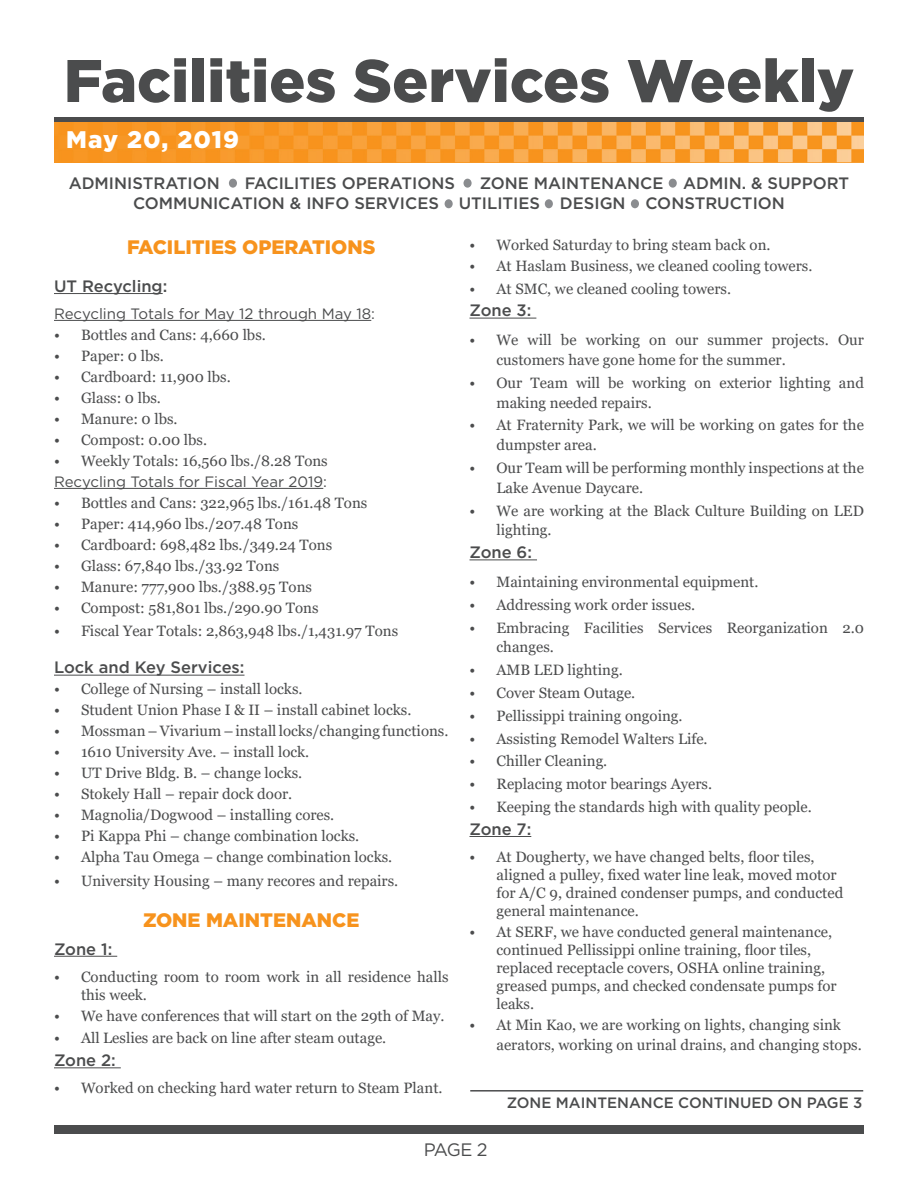
<style>
.page{position:relative;width:918px;height:1188px;background:#fff}
.page>*{position:absolute;margin:0;border:0;box-sizing:border-box;transform-origin:0 0}
.t1{font:900 60px "Gotham";color:#4b4c4d}
.t2{font:900 24px "Gotham";letter-spacing:.05em;color:#fff}
.t3{font:900 19.5px "Gotham";color:#f7931d}
.t4{font:18px "Gotham";color:#4b4c4d}
.t5{font:500 16.5px/19.8px "Gotham";color:#4b4c4d}
.t6{font:15px/18px "Georgia";color:#4b4c4d}
.t7{font:15px "Gotham";color:#4b4c4d}
.t8{font:500 15px "Gotham";color:#4b4c4d}
</style>
<div class="page">
<div style="left:229px;top:179px;width:8px;height:9px;background:#8a8c8f;border-radius:50%"></div>
<div style="left:445px;top:199px;width:8px;height:9px;background:#8a8c8f;border-radius:50%"></div>
<div style="left:669px;top:179px;width:8px;height:9px;background:#8a8c8f;border-radius:50%"></div>
<div style="left:464px;top:179px;width:8px;height:9px;background:#8a8c8f;border-radius:50%"></div>
<div style="left:545px;top:199px;width:8px;height:9px;background:#8a8c8f;border-radius:50%"></div>
<div style="left:631px;top:199px;width:8px;height:9px;background:#8a8c8f;border-radius:50%"></div>
<div style="left:54px;top:1125px;width:810px;height:9px;background:#4b4c4d"></div>
<hr style="left:54px;top:293px;width:109px;height:1px;background:#4b4c4d">
<hr style="left:54px;top:320px;width:317px;height:1px;background:#4b4c4d">
<hr style="left:54px;top:488px;width:269px;height:1px;background:#4b4c4d">
<hr style="left:54px;top:675px;width:191px;height:1px;background:#4b4c4d">
<hr style="left:54px;top:956px;width:63px;height:1px;background:#4b4c4d">
<hr style="left:54px;top:1067px;width:67px;height:1px;background:#4b4c4d">
<hr style="left:470px;top:318px;width:66px;height:1px;background:#4b4c4d">
<hr style="left:470px;top:559px;width:67px;height:1px;background:#4b4c4d">
<hr style="left:470px;top:836px;width:61px;height:1px;background:#4b4c4d">
<div style="left:54px;top:117px;width:810px;height:6px;background:#4b4c4d"></div>
<img style="left:54px;top:122px;width:810px;height:40px">
<hr style="left:470px;top:1090px;width:393px;height:2px;background:#4b4c4d">
<p class="t1" style="left:64px;top:39px;width:792px">Facilities Services Weekly</p>
<p class="t2" style="left:66px;top:123px;width:175px">May 20, 2019</p>
<p class="t5" style="left:69px;top:173px;width:153px">ADMINISTRATION</p>
<p class="t5" style="left:245px;top:173px;width:212px">FACILITIES OPERATIONS</p>
<p class="t5" style="left:133px;top:173px;width:718px;text-indent:347px">ZONE MAINTENANCE ADMIN. &amp; SUPPORT<br>COMMUNICATION &amp; INFO SERVICES UTILITIES DESIGN CONSTRUCTION</p>
<p class="t3" style="left:127px;top:234px;width:250px">FACILITIES OPERATIONS</p>
<p class="t5" style="left:54px;top:276px;width:115px">UT Recycling:</p>
<p class="t7" style="left:54px;top:304px;width:323px">Recycling Totals for May 12 through May 18:</p>
<p class="t6" style="left:54px;top:326px;width:213px">• Bottles and Cans: 4,660 lbs.</p>
<p class="t6" style="left:54px;top:347px;width:112px">• Paper: 0 lbs.</p>
<p class="t6" style="left:54px;top:368px;width:178px">• Cardboard: 11,900 lbs.</p>
<p class="t6" style="left:54px;top:389px;width:109px">• Glass: 0 lbs.</p>
<p class="t6" style="left:54px;top:410px;width:125px">• Manure: 0 lbs.</p>
<p class="t6" style="left:54px;top:431px;width:155px">• Compost: 0.00 lbs.</p>
<p class="t6" style="left:54px;top:452px;width:275px">• Weekly Totals: 16,560 lbs./8.28 Tons</p>
<p class="t7" style="left:54px;top:472px;width:275px">Recycling Totals for Fiscal Year 2019:</p>
<p class="t6" style="left:54px;top:494px;width:315px">• Bottles and Cans: 322,965 lbs./161.48 Tons</p>
<p class="t6" style="left:54px;top:515px;width:246px">• Paper: 414,960 lbs./207.48 Tons</p>
<p class="t6" style="left:54px;top:536px;width:280px">• Cardboard: 698,482 lbs./349.24 Tons</p>
<p class="t6" style="left:54px;top:557px;width:227px">• Glass: 67,840 lbs./33.92 Tons</p>
<p class="t6" style="left:54px;top:578px;width:260px">• Manure: 777,900 lbs./388.95 Tons</p>
<p class="t6" style="left:54px;top:599px;width:266px">• Compost: 581,801 lbs./290.90 Tons</p>
<p class="t6" style="left:54px;top:622px;width:346px">• Fiscal Year Totals: 2,863,948 lbs./1,431.97 Tons</p>
<p class="t5" style="left:54px;top:658px;width:192px">Lock and Key Services:</p>
<p class="t6" style="left:54px;top:681px;width:250px">• College of Nursing – install locks.</p>
<p class="t6" style="left:54px;top:702px;width:359px">• Student Union Phase I &amp; II – install cabinet locks.</p>
<p class="t6" style="left:54px;top:723px;width:396px">• Mossman – Vivarium – install locks/changing functions.</p>
<p class="t6" style="left:54px;top:744px;width:257px">• 1610 University Ave. – install lock.</p>
<p class="t6" style="left:54px;top:765px;width:250px">• UT Drive Bldg. B. – change locks.</p>
<p class="t6" style="left:54px;top:786px;width:240px">• Stokely Hall – repair dock door.</p>
<p class="t6" style="left:54px;top:807px;width:282px">• Magnolia/Dogwood – installing cores.</p>
<p class="t6" style="left:54px;top:828px;width:307px">• Pi Kappa Phi – change combination locks.</p>
<p class="t6" style="left:54px;top:849px;width:340px">• Alpha Tau Omega – change combination locks.</p>
<p class="t6" style="left:54px;top:872px;width:346px">• University Housing – many recores and repairs.</p>
<p class="t3" style="left:143px;top:907px;width:218px">ZONE MAINTENANCE</p>
<p class="t5" style="left:54px;top:939px;width:60px">Zone 1:</p>
<p class="t6" style="left:81px;top:968px;width:369px;text-indent:-27px">• Conducting room to room work in all residence halls this week.</p>
<p class="t6" style="left:54px;top:1007px;width:392px">• We have conferences that will start on the 29th of May.</p>
<p class="t6" style="left:54px;top:1030px;width:334px">• All Leslies are back on line after steam outage.</p>
<p class="t5" style="left:54px;top:1050px;width:63px">Zone 2:</p>
<p class="t6" style="left:54px;top:1079px;width:390px">• Worked on checking hard water return to Steam Plant.</p>
<p class="t6" style="left:470px;top:236px;width:303px">• Worked Saturday to bring steam back on.</p>
<p class="t6" style="left:470px;top:257px;width:345px">• At Haslam Business, we cleaned cooling towers.</p>
<p class="t6" style="left:470px;top:280px;width:263px">• At SMC, we cleaned cooling towers.</p>
<p class="t5" style="left:470px;top:300px;width:63px">Zone 3:</p>
<p class="t6" style="left:496px;top:330px;width:369px;line-height:19.8px;text-indent:-27px">• We will be working on our summer projects. Our customers have gone home for the summer.</p>
<p class="t6" style="left:496px;top:373px;width:369px;line-height:19.8px;text-indent:-27px">• Our Team will be working on exterior lighting and making needed repairs.</p>
<p class="t6" style="left:496px;top:416px;width:369px;line-height:19.8px;text-indent:-27px">• At Fraternity Park, we will be working on gates for the dumpster area.</p>
<p class="t6" style="left:496px;top:458px;width:369px;line-height:19.8px;text-indent:-27px">• Our Team will be performing monthly inspections at the<br>Lake Avenue Daycare.</p>
<p class="t6" style="left:496px;top:501px;width:369px;line-height:19.8px;text-indent:-27px">• We are working at the Black Culture Building on LED lighting.</p>
<p class="t5" style="left:470px;top:542px;width:64px">Zone 6:</p>
<p class="t6" style="left:470px;top:573px;width:291px">• Maintaining environmental equipment.</p>
<p class="t6" style="left:470px;top:596px;width:227px">• Addressing work order issues.</p>
<p class="t6" style="left:496px;top:618px;width:369px;line-height:19.8px;text-indent:-27px">• Embracing Facilities Services Reorganization 2.0 changes.</p>
<p class="t6" style="left:470px;top:661px;width:155px">• AMB LED lighting.</p>
<p class="t6" style="left:470px;top:684px;width:167px">• Cover Steam Outage.</p>
<p class="t6" style="left:470px;top:707px;width:215px">• Pellissippi training ongoing.</p>
<p class="t6" style="left:470px;top:730px;width:240px">• Assisting Remodel Walters Life.</p>
<p class="t6" style="left:470px;top:753px;width:139px">• Chiller Cleaning.</p>
<p class="t6" style="left:470px;top:775px;width:244px">• Replacing motor bearings Ayers.</p>
<p class="t6" style="left:470px;top:798px;width:344px">• Keeping the standards high with quality people.</p>
<p class="t5" style="left:470px;top:819px;width:63px">Zone 7:</p>
<p class="t6" style="left:496px;top:848px;width:348px;text-indent:-27px">• At Dougherty, we have changed belts, floor tiles, aligned a pulley, fixed water line leak, moved motor for A/C 9, drained condenser pumps, and conducted general maintenance.</p>
<p class="t6" style="left:496px;top:923px;width:342px;text-indent:-27px">• At SERF, we have conducted general maintenance, continued Pellissippi online training, floor tiles, replaced receptacle covers, OSHA online training, greased pumps, and checked condensate pumps for leaks.</p>
<p class="t6" style="left:496px;top:1015px;width:367px;line-height:19.8px;text-indent:-27px">• At Min Kao, we are working on lights, changing sink aerators, working on urinal drains, and changing stops.</p>
<p class="t8" style="left:507px;top:1092px;width:357px">ZONE MAINTENANCE CONTINUED ON PAGE 3</p>
<p class="t4" style="left:424px;top:1138px;width:65px">PAGE 2</p>
</div>
